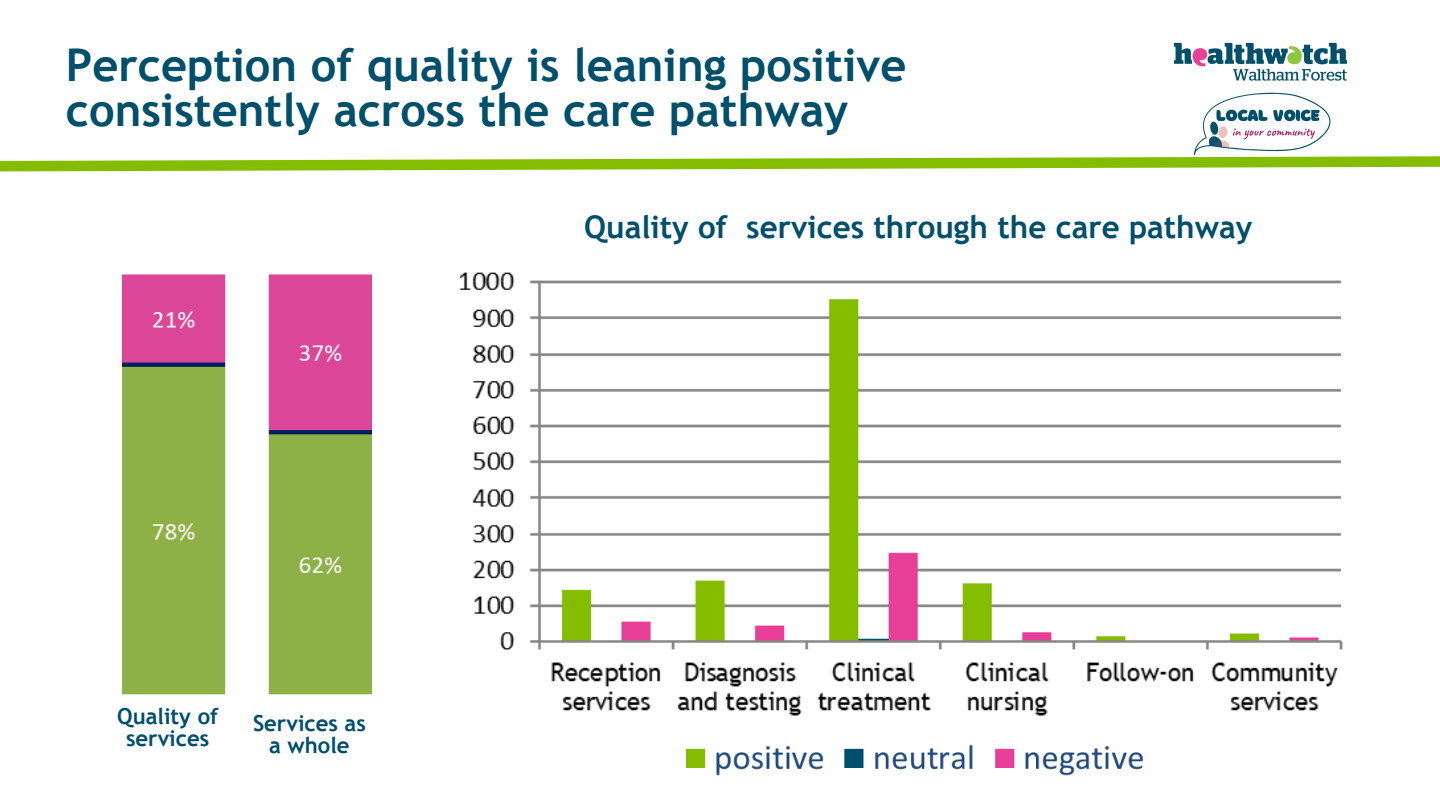
<style>
.page{position:relative;width:1440px;height:810px;background:#fff}
.page>*{position:absolute;margin:0;border:0;box-sizing:border-box;transform-origin:0 0}
.t1{font:700 45.3px/45px "Trebuchet MS";color:#004f6b}
.t2{font:700 31.2px "Trebuchet MS";color:#004f6b}
.t3{font:700 22px/21.8px "Trebuchet MS";color:#004f6b;text-align:center}
</style>
<div class="page">
<img style="left:460px;top:272px;width:883px;height:444px">
<img style="left:1194px;top:92px;width:137px;height:59px">
<img style="left:1173px;top:42px;width:175px;height:39px">
<svg style="left:0;top:151px;width:1440px;height:21px"></svg>
<img style="left:122px;top:274px;width:250px;height:421px">
<img style="left:686px;top:744px;width:458px;height:32px">
<p class="t1" style="left:66px;top:42px;width:842px">Perception of quality is leaning positive consistently across the care pathway</p>
<p class="t3" style="left:117px;top:705px;width:103px">Quality of services</p>
<p class="t3" style="left:253px;top:713px;width:114px">Services as a whole</p>
<p class="t2" style="left:584px;top:208px;width:670px">Quality of services through the care pathway</p>
</div>
